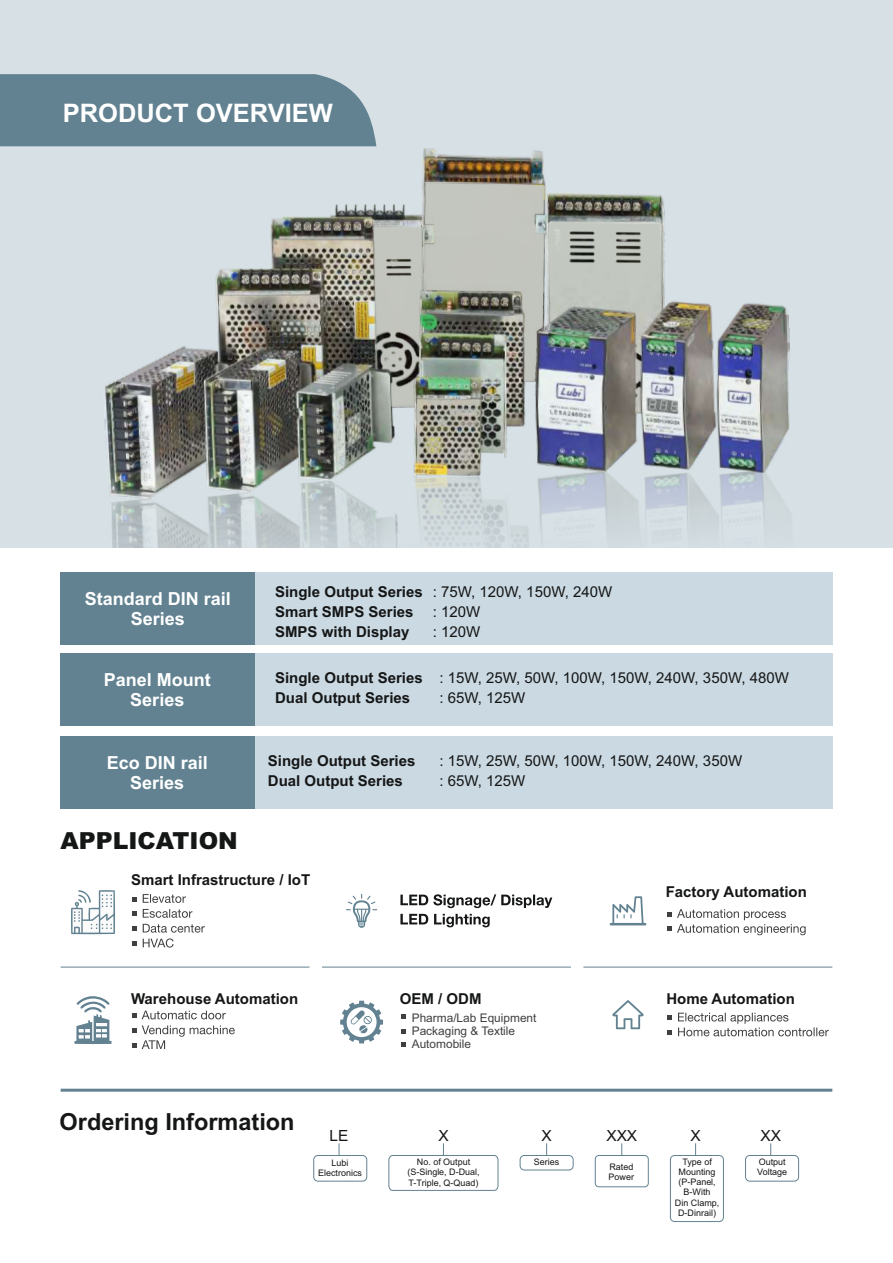
<style>
.page{position:relative;width:893px;height:1263px;background:#fff}
.page>*{position:absolute;margin:0;border:0;box-sizing:border-box;transform-origin:0 0}
.t1{font:700 25.5px "Arial";color:#fff}
.t2{font:700 23.55px "Arial";color:#151616}
.t3{font:900 23.55px "Arial";color:#151616}
.t4{font:700 18px/20.1px "Arial";color:#fff;text-align:center}
.t5{font:15.45px "Arial";color:#151616}
.t6{font:700 15px/20.1px "Arial";color:#151616}
.t7{font:15px/20.1px "Arial";color:#151616}
.t8{font:11.85px/13.2px "Arial";color:#404041}
.t9{font:9px/10.1px "Arial";color:#151616}
</style>
<div class="page">
<div style="left:0;top:0;width:893px;height:548px;background:#d6e0e5"></div>
<img style="left:111px;top:498px;width:680px;height:50px">
<img style="left:103px;top:148px;width:687px;height:350px">
<img style="left:545px;top:222px;width:124px;height:191px">
<img style="left:371px;top:227px;width:57px;height:180px">
<img style="left:421px;top:183px;width:131px;height:198px">
<div style="left:255px;top:572px;width:577px;height:72px;background:#cad9e2"></div>
<div style="left:61px;top:572px;width:194px;height:72px;background:#628291"></div>
<div style="left:255px;top:653px;width:577px;height:72px;background:#cad9e2"></div>
<div style="left:61px;top:653px;width:194px;height:72px;background:#628291"></div>
<div style="left:255px;top:736px;width:577px;height:72px;background:#cad9e2"></div>
<div style="left:61px;top:736px;width:194px;height:72px;background:#628291"></div>
<div style="left:0;top:74px;width:376px;height:72px;background:#628291"></div>
<svg style="left:546px;top:1143px;width:1px;height:12px"></svg>
<div style="left:520px;top:1155px;width:53px;height:15px;border:1px solid #628291;border-radius:4px"></div>
<svg style="left:388px;top:1143px;width:111px;height:48px"></svg>
<div style="left:595px;top:1155px;width:54px;height:32px;border:1px solid #628291;border-radius:4px"></div>
<svg style="left:621px;top:1143px;width:1px;height:12px"></svg>
<div style="left:313px;top:1155px;width:54px;height:26px;border:1px solid #628291;border-radius:4px"></div>
<svg style="left:339px;top:1143px;width:1px;height:12px"></svg>
<div style="left:745px;top:1155px;width:54px;height:26px;border:1px solid #628291;border-radius:4px"></div>
<svg style="left:770px;top:1143px;width:1px;height:12px"></svg>
<div style="left:670px;top:1155px;width:54px;height:67px;border:1px solid #628291;border-radius:4px"></div>
<svg style="left:695px;top:1143px;width:1px;height:12px"></svg>
<svg style="left:142px;top:1010px;width:84px;height:9px"></svg>
<svg style="left:142px;top:1025px;width:93px;height:24px"></svg>
<svg style="left:132px;top:1013px;width:4px;height:5px"></svg>
<svg style="left:132px;top:1028px;width:4px;height:5px"></svg>
<svg style="left:132px;top:1043px;width:4px;height:4px"></svg>
<svg style="left:346px;top:894px;width:31px;height:34px"></svg>
<svg style="left:400px;top:894px;width:152px;height:14px"></svg>
<svg style="left:400px;top:914px;width:90px;height:13px"></svg>
<svg style="left:612px;top:1000px;width:32px;height:29px"></svg>
<svg style="left:678px;top:1013px;width:151px;height:23px"></svg>
<svg style="left:667px;top:1015px;width:5px;height:5px"></svg>
<svg style="left:667px;top:1030px;width:5px;height:5px"></svg>
<svg style="left:610px;top:896px;width:36px;height:29px"></svg>
<svg style="left:667px;top:909px;width:139px;height:26px"></svg>
<hr style="left:61px;top:967px;width:249px;height:1px;background:#628291">
<hr style="left:322px;top:967px;width:249px;height:1px;background:#628291">
<hr style="left:583px;top:967px;width:249px;height:1px;background:#628291">
<svg style="left:75px;top:996px;width:37px;height:48px"></svg>
<svg style="left:143px;top:894px;width:43px;height:9px"></svg>
<svg style="left:143px;top:909px;width:49px;height:9px"></svg>
<svg style="left:143px;top:924px;width:62px;height:23px"></svg>
<svg style="left:132px;top:897px;width:4px;height:4px"></svg>
<svg style="left:132px;top:911px;width:4px;height:5px"></svg>
<svg style="left:132px;top:926px;width:4px;height:5px"></svg>
<svg style="left:132px;top:941px;width:4px;height:4px"></svg>
<svg style="left:71px;top:890px;width:44px;height:44px"></svg>
<hr style="left:61px;top:1089px;width:771px;height:3px;background:#628291">
<svg style="left:401px;top:1014px;width:5px;height:5px"></svg>
<svg style="left:401px;top:1029px;width:5px;height:4px"></svg>
<svg style="left:401px;top:1042px;width:5px;height:5px"></svg>
<svg style="left:340px;top:1001px;width:43px;height:42px"></svg>
<h1 class="t1" style="left:63px;top:104px;width:272px">PRODUCT OVERVIEW</h1>
<p class="t6" style="left:275px;top:583px;width:149px">Single Output Series<br>Smart SMPS Series<br>SMPS with Display</p>
<p class="t4" style="left:85px;top:590px;width:148px">Standard DIN rail<br>Series</p>
<p class="t7" style="left:433px;top:583px;width:181px">: 75W, 120W, 150W, 240W : 120W<br>: 120W</p>
<p class="t4" style="left:104px;top:671px;width:109px">Panel Mount<br>Series</p>
<p class="t6" style="left:275px;top:669px;width:149px">Single Output Series<br>Dual Output Series</p>
<p class="t7" style="left:439px;top:669px;width:351px">: 15W, 25W, 50W, 100W, 150W, 240W, 350W, 480W : 65W, 125W</p>
<p class="t4" style="left:107px;top:754px;width:103px">Eco DIN rail<br>Series</p>
<p class="t6" style="left:268px;top:752px;width:149px">Single Output Series<br>Dual Output Series</p>
<p class="t7" style="left:439px;top:752px;width:304px">: 15W, 25W, 50W, 100W, 150W, 240W, 350W : 65W, 125W</p>
<h2 class="t3" style="left:61px;top:832px;width:179px">APPLICATION</h2>
<p class="t6" style="left:131px;top:871px;width:181px">Smart Infrastructure / IoT</p>
<p class="t6" style="left:131px;top:990px;width:169px">Warehouse Automation</p>
<h2 class="t2" style="left:60px;top:1113px;width:236px">Ordering Information</h2>
<p class="t5" style="left:329px;top:1130px;width:20px">LE</p>
<p class="t9" style="left:318px;top:1159px;width:45px;text-align:center">Lubi<br>Electronics</p>
<p class="t6" style="left:666px;top:883px;width:143px">Factory Automation</p>
<p class="t6" style="left:400px;top:990px;width:83px">OEM / ODM</p>
<p class="t8" style="left:412px;top:1012px;width:126px">Pharma/Lab Equipment<br>Packaging &amp; Textile<br>Automobile</p>
<p class="t6" style="left:666px;top:990px;width:130px">Home Automation</p>
<p class="t5" style="left:438px;top:1130px;width:12px">X</p>
<p class="t5" style="left:606px;top:1130px;width:32px">XXX</p>
<p class="t9" style="left:609px;top:1163px;width:27px">Rated<br>Power</p>
<p class="t5" style="left:541px;top:1130px;width:12px">X</p>
<p class="t9" style="left:417px;top:1158px;width:55px">No. of Output</p>
<p class="t9" style="left:534px;top:1158px;width:27px">Series</p>
<p class="t9" style="left:407px;top:1168px;width:74px">(S-Single, D-Dual,<br>T-Triple, Q-Quad)</p>
<p class="t5" style="left:690px;top:1130px;width:12px">X</p>
<p class="t9" style="left:675px;top:1158px;width:46px;text-align:center">Type of<br>Mounting (P-Panel,<br>B-With<br>Din Clamp,<br>D-Dinrail)</p>
<p class="t5" style="left:760px;top:1130px;width:22px">XX</p>
<p class="t9" style="left:757px;top:1158px;width:31px">Output<br>Voltage</p>
</div>
